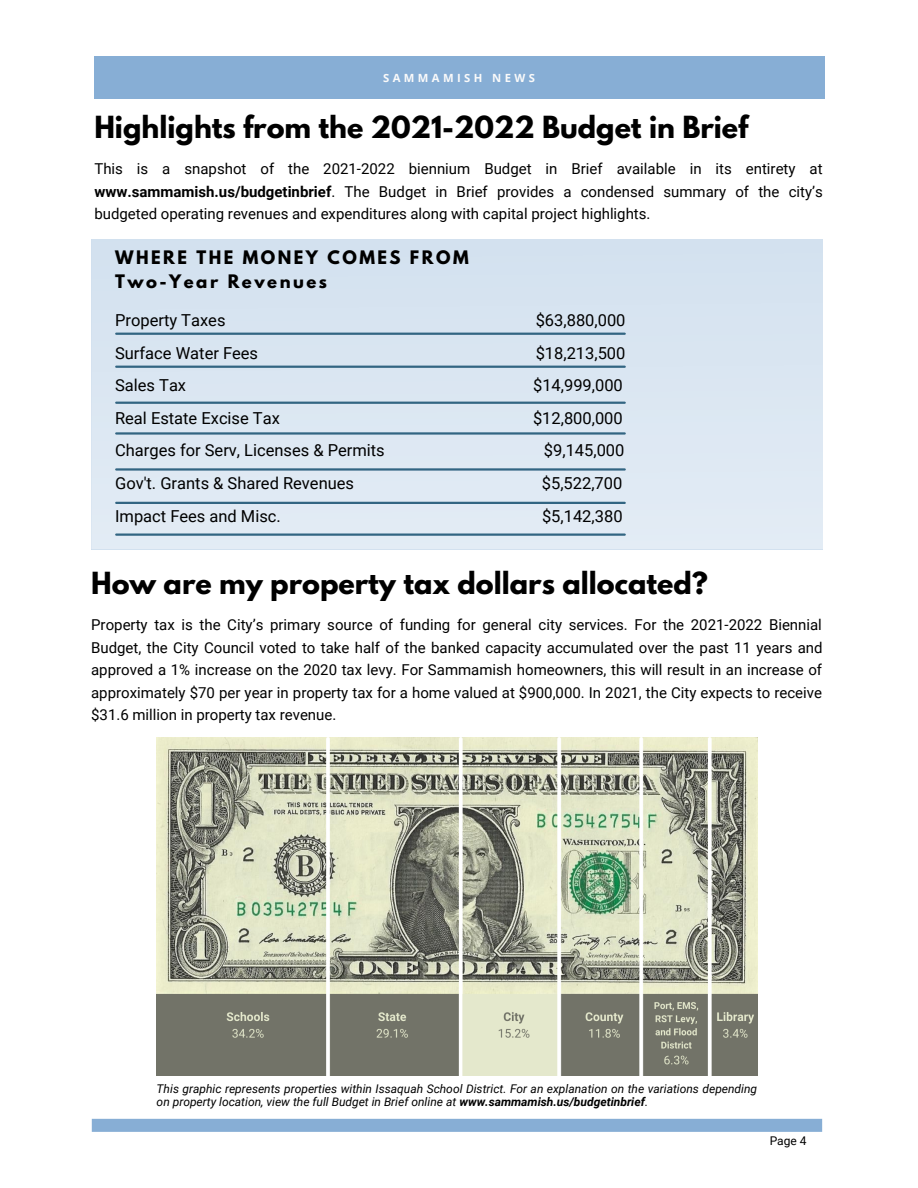
<style>
.page{position:relative;width:918px;height:1188px;background:#fff}
.page>*{position:absolute;margin:0;border:0;box-sizing:border-box;transform-origin:0 0}
.t1{font:700 27px "League Spartan";color:#000}
.t2{font:16.5px "Roboto";color:#000}
.t3{font:700 16.5px "League Spartan";letter-spacing:.15em;color:#000}
.t4{font:15px/22.5px "Roboto";color:#000;text-align:justify}
.t5{font:italic 12px/13px "Roboto";color:#000}
.t6{font:12px "Roboto";color:#000}
.t7{font:700 11.25px "Open Sans";letter-spacing:.3em;color:#fafafa}
.s1{font-weight:700}
</style>
<div class="page">
<div style="left:92px;top:240px;width:731px;height:309px;background:#dbe6f2"></div>
<hr style="left:116px;top:333px;width:509px;height:2px;background:#326582">
<hr style="left:116px;top:366px;width:509px;height:2px;background:#326582">
<hr style="left:116px;top:402px;width:509px;height:2px;background:#326582">
<hr style="left:116px;top:432px;width:509px;height:3px;background:#326582">
<hr style="left:116px;top:468px;width:509px;height:3px;background:#326582">
<hr style="left:116px;top:533px;width:509px;height:3px;background:#326582">
<svg style="left:92px;top:1119px;width:730px;height:13px"></svg>
<div style="left:94px;top:56px;width:730px;height:43px;background:#87aed5"></div>
<hr style="left:116px;top:502px;width:509px;height:2px;background:#326582">
<img style="left:157px;top:738px;width:600px;height:337px">
<p class="t7" style="left:383px;top:70px;width:153px">SAMMAMISH NEWS</p>
<p class="t1" style="left:94px;top:114px;width:655px">Highlights from the 2021-2022 Budget in Brief</p>
<p class="t4" style="left:94px;top:158px;width:730px">This is a snapshot of the 2021-2022 biennium Budget in Brief available in its entirety at <span class="s1">www.sammamish.us/budgetinbrief</span>. The Budget in Brief provides a condensed summary of the city’s budgeted operating revenues and expenditures along with capital project highlights.</p>
<p class="t3" style="left:115px;top:249px;width:355px">WHERE THE MONEY COMES FROM</p>
<p class="t3" style="left:115px;top:273px;width:213px">Two-Year Revenues</p>
<p class="t2" style="left:115px;top:311px;width:112px">Property Taxes</p>
<p class="t2" style="left:536px;top:311px;width:91px">$63,880,000</p>
<p class="t2" style="left:115px;top:343px;width:145px">Surface Water Fees</p>
<p class="t2" style="left:536px;top:343px;width:91px">$18,213,500</p>
<p class="t2" style="left:115px;top:376px;width:73px">Sales Tax</p>
<p class="t2" style="left:533px;top:376px;width:91px">$14,999,000</p>
<p class="t2" style="left:115px;top:409px;width:166px">Real Estate Excise Tax</p>
<p class="t2" style="left:533px;top:409px;width:91px">$12,800,000</p>
<p class="t2" style="left:115px;top:441px;width:271px">Charges for Serv, Licenses &amp; Permits</p>
<p class="t2" style="left:544px;top:441px;width:82px">$9,145,000</p>
<p class="t2" style="left:115px;top:474px;width:241px">Gov't. Grants &amp; Shared Revenues</p>
<p class="t2" style="left:542px;top:474px;width:82px">$5,522,700</p>
<p class="t2" style="left:115px;top:506px;width:167px">Impact Fees and Misc.</p>
<p class="t2" style="left:542px;top:506px;width:82px">$5,142,380</p>
<p class="t1" style="left:91px;top:570px;width:618px">How are my property tax dollars allocated?</p>
<p class="t4" style="left:91px;top:614px;width:733px">Property tax is the City’s primary source of funding for general city services. For the 2021-2022 Biennial Budget, the City Council voted to take half of the banked capacity accumulated over the past 11 years and approved a 1% increase on the 2020 tax levy. For Sammamish homeowners, this will result in an increase of approximately $70 per year in property tax for a home valued at $900,000. In 2021, the City expects to receive $31.6 million in property tax revenue.</p>
<p class="t5" style="left:157px;top:1083px;width:602px">This graphic represents properties within Issaquah School District. For an explanation on the variations depending on property location, view the full Budget in Brief online at <span class="s1">www.sammamish.us/budgetinbrief</span>.</p>
<p class="t6" style="left:770px;top:1133px;width:38px">Page 4</p>
</div>
